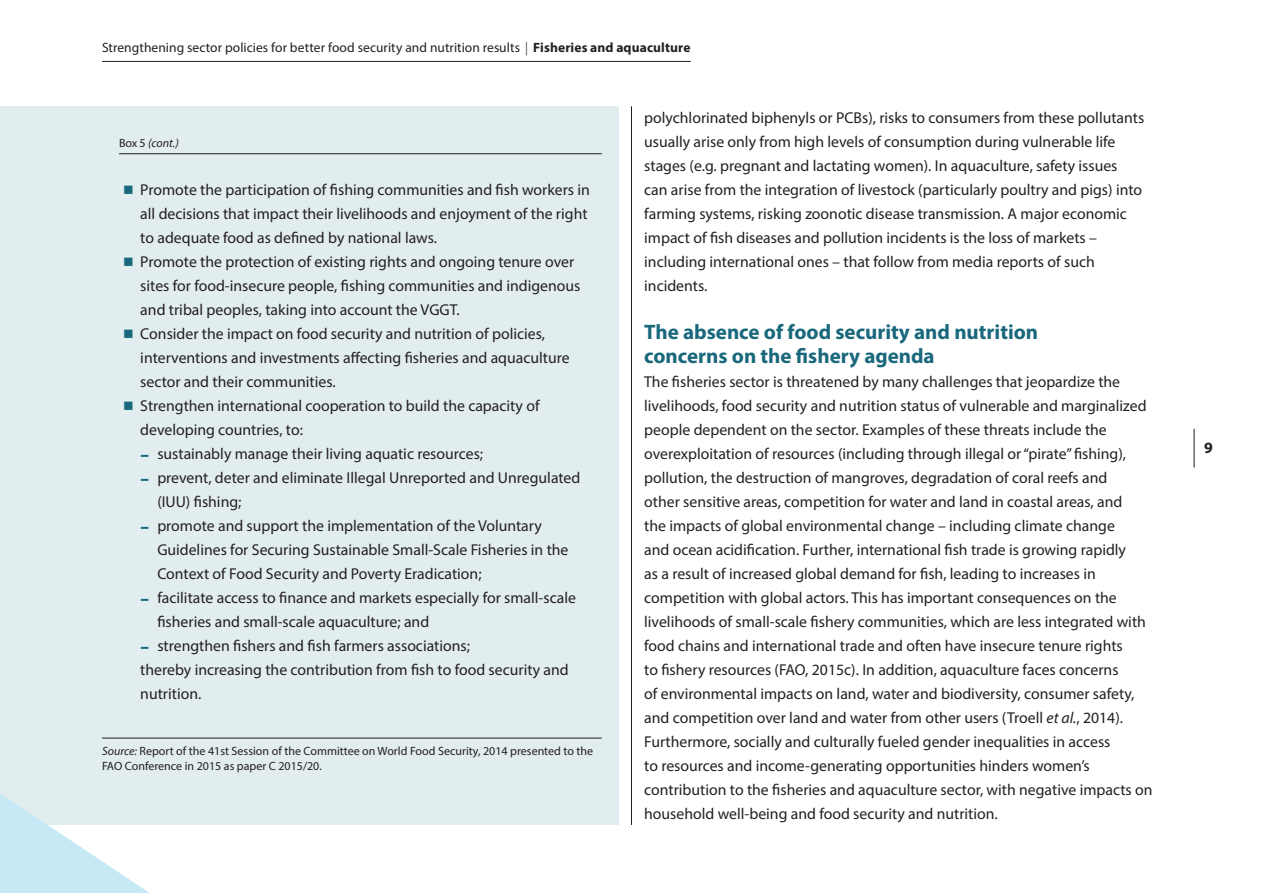
<style>
.page{position:relative;width:1263px;height:893px;background:#fff}
.page>*{position:absolute;margin:0;border:0;box-sizing:border-box;transform-origin:0 0}
.t1{font:700 21px/24px "Myriad Pro";color:#19687c}
.paragraph_1{font:15.75px/24px "Myriad Pro";color:#231f20}
.Paragraph_2{font:15.75px/24px "Myriad Pro";color:#231f20}
.List_Bullet_-_square{font:15.75px/24px "Myriad Pro";color:#231f20}
.t2{font:700 15.75px "Myriad Pro";color:#231f20}
.t3{font:13.5px "Myriad Pro";letter-spacing:.005em;color:#231f20}
.source{font:12px/15px "Myriad Pro";color:#231f20}
.t4{font:italic 12px "Myriad Pro";color:#231f20}
.s1{font-weight:700}
.s2{font-style:normal}
.s3{color:#19687c}
.s4{font-size:30px;color:#19687c}
.s5{font-style:italic}
</style>
<div class="page">
<div style="left:0;top:106px;width:619px;height:719px;background:#e2edf0"></div>
<hr style="left:1194px;top:429px;width:1px;height:39px;background:#231f20">
<hr style="left:631px;top:106px;width:1px;height:719px;background:#231f20">
<hr style="left:102px;top:61px;width:589px;height:1px;background:#231f20">
<svg style="left:0;top:793px;width:150px;height:100px"></svg>
<hr style="left:102px;top:738px;width:500px;height:1px;background:#231f20">
<hr style="left:119px;top:153px;width:483px;height:1px;background:#231f20">
<p class="t3" style="left:102px;top:40px;width:590px">Strengthening sector policies for better food security and nutrition results | <span class="s1">Fisheries and aquaculture</span></p>
<p class="t4" style="left:119px;top:136px;width:61px"><span class="s2">Box 5</span> (cont.)</p>
<p class="paragraph_1" style="left:140px;top:178px;width:451px;text-indent:-17px"><span class="s3">■</span> Promote the participation of fishing communities and fish workers in all decisions that impact their livelihoods and enjoyment of the right to adequate food as defined by national laws.</p>
<p class="paragraph_1" style="left:140px;top:250px;width:442px;text-indent:-17px"><span class="s3">■</span> Promote the protection of existing rights and ongoing tenure over sites for food-insecure people, fishing communities and indigenous and tribal peoples, taking into account the VGGT.</p>
<p class="paragraph_1" style="left:140px;top:322px;width:431px;text-indent:-17px"><span class="s3">■</span> Consider the impact on food security and nutrition of policies, interventions and investments affecting fisheries and aquaculture sector and their communities.</p>
<p class="paragraph_1" style="left:140px;top:394px;width:401px;text-indent:-17px"><span class="s3">■</span> Strengthen international cooperation to build the capacity of developing countries, to:</p>
<p class="paragraph_1" style="left:140px;top:442px;width:344px"><span class="s4">-</span> sustainably manage their living aquatic resources;</p>
<p class="paragraph_1" style="left:157px;top:466px;width:425px;text-indent:-17px"><span class="s4">-</span> prevent, deter and eliminate Illegal Unreported and Unregulated (IUU) fishing;</p>
<p class="paragraph_1" style="left:157px;top:514px;width:413px;text-indent:-17px"><span class="s4">-</span> promote and support the implementation of the Voluntary<br>Guidelines for Securing Sustainable Small-Scale Fisheries in the<br>Context of Food Security and Poverty Eradication;</p>
<p class="paragraph_1" style="left:157px;top:586px;width:420px;text-indent:-17px"><span class="s4">-</span> facilitate access to finance and markets especially for small-scale fisheries and small-scale aquaculture; and</p>
<p class="paragraph_1" style="left:140px;top:634px;width:331px"><span class="s4">-</span> strengthen fishers and fish farmers associations;</p>
<p class="List_Bullet_-_square" style="left:140px;top:658px;width:430px">thereby increasing the contribution from fish to food security and nutrition.</p>
<p class="source" style="left:102px;top:744px;width:493px"><span class="s5">Source:</span> Report of the 41st Session of the Committee on World Food Security, 2014 presented to the<br>FAO Conference in 2015 as paper C 2015/20.</p>
<p class="Paragraph_2" style="left:644px;top:106px;width:502px">polychlorinated biphenyls or PCBs), risks to consumers from these pollutants usually arise only from high levels of consumption during vulnerable life stages (e.g. pregnant and lactating women). In aquaculture, safety issues can arise from the integration of livestock (particularly poultry and pigs) into farming systems, risking zoonotic disease transmission. A major economic impact of fish diseases and pollution incidents is the loss of markets – including international ones – that follow from media reports of such incidents.</p>
<h2 class="t1" style="left:644px;top:319px;width:395px">The absence of food security and nutrition concerns on the fishery agenda</h2>
<p class="paragraph_1" style="left:644px;top:370px;width:510px">The fisheries sector is threatened by many challenges that jeopardize the livelihoods, food security and nutrition status of vulnerable and marginalized people dependent on the sector. Examples of these threats include the overexploitation of resources (including through illegal or “pirate” fishing), pollution, the destruction of mangroves, degradation of coral reefs and<br>other sensitive areas, competition for water and land in coastal areas, and<br>the impacts of global environmental change – including climate change<br>and ocean acidification. Further, international fish trade is growing rapidly<br>as a result of increased global demand for fish, leading to increases in competition with global actors. This has important consequences on the livelihoods of small-scale fishery communities, which are less integrated with food chains and international trade and often have insecure tenure rights<br>to fishery resources (FAO, 2015c). In addition, aquaculture faces concerns<br>of environmental impacts on land, water and biodiversity, consumer safety, and competition over land and water from other users (Troell <span class="s5">et al.</span>, 2014).<br>Furthermore, socially and culturally fueled gender inequalities in access<br>to resources and income-generating opportunities hinders women’s contribution to the fisheries and aquaculture sector, with negative impacts on household well-being and food security and nutrition.</p>
<p class="t2" style="left:1204px;top:438px;width:10px">9</p>
</div>
